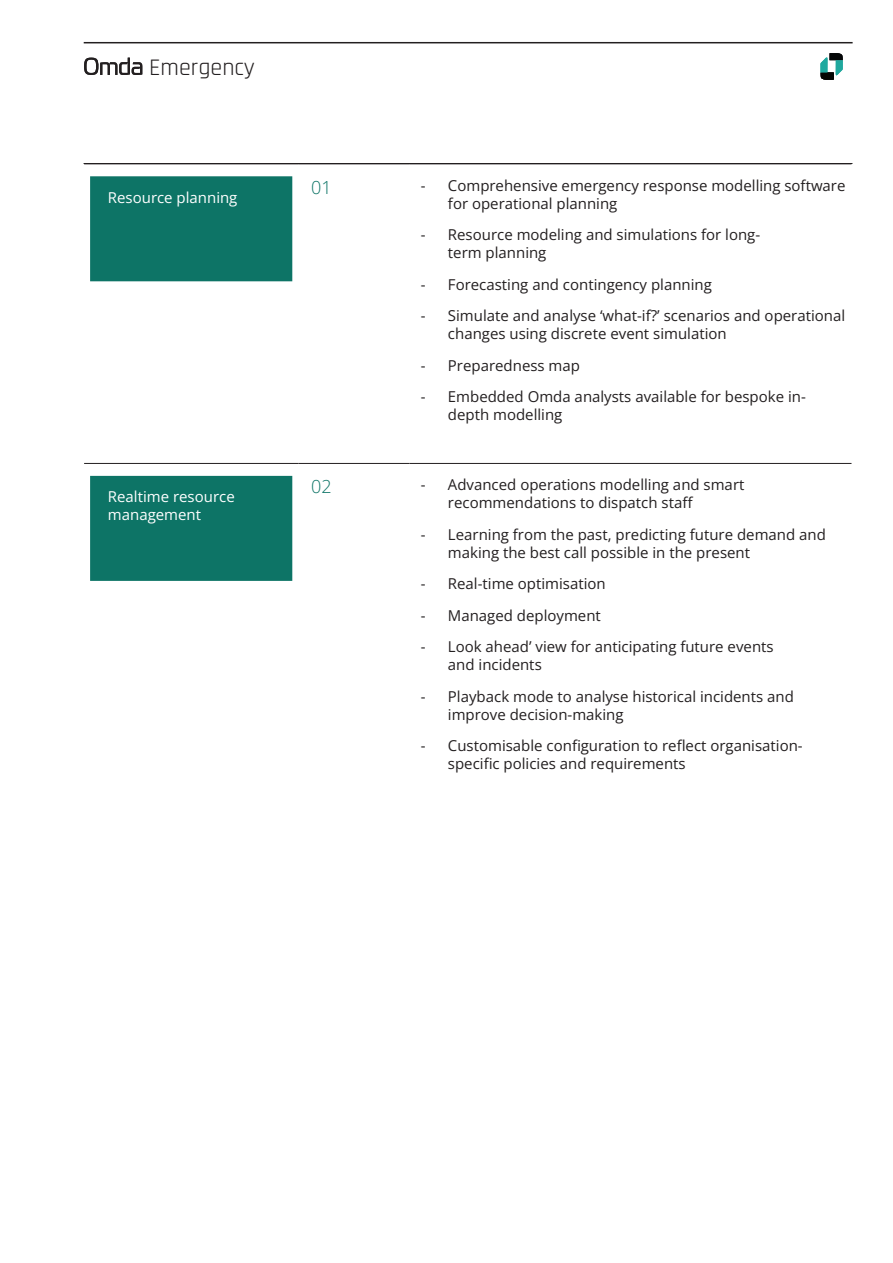
<style>
.page{position:relative;width:893px;height:1263px;background:#fff}
.page>*{position:absolute;margin:0;border:0;box-sizing:border-box;transform-origin:0 0}
.t1{font:24px "Rajdhani";color:#231f20}
.t2{font:300 18px "Open Sans";color:#0d7466}
.t3{font:15px/18px "Open Sans";color:#231f20}
._1column-teal{font:15px/18px "Open Sans";color:#fff}
</style>
<div class="page">
<hr style="left:84px;top:42px;width:769px;height:1px;background:#231f20">
<svg style="left:84px;top:58px;width:58px;height:17px"></svg>
<svg style="left:820px;top:53px;width:23px;height:27px"></svg>
<hr style="left:84px;top:463px;width:214px;height:1px;background:#231f20">
<hr style="left:298px;top:463px;width:112px;height:1px;background:#231f20">
<hr style="left:410px;top:463px;width:441px;height:1px;background:#231f20">
<div style="left:90px;top:176px;width:202px;height:105px;background:#0d7466"></div>
<div style="left:90px;top:476px;width:202px;height:105px;background:#0d7466"></div>
<hr style="left:84px;top:163px;width:768px;height:1px;background:#231f20">
<p class="t1" style="left:149px;top:54px;width:107px">Emergency</p>
<p class="_1column-teal" style="left:108px;top:188px;width:131px">Resource planning</p>
<p class="_1column-teal" style="left:108px;top:487px;width:128px">Realtime resource management</p>
<p class="t2" style="left:311px;top:175px;width:22px">01</p>
<p class="t3" style="left:448px;top:176px;width:399px;text-indent:-27px">- Comprehensive emergency response modelling software for operational planning</p>
<p class="t3" style="left:448px;top:225px;width:314px;text-indent:-27px">- Resource modeling and simulations for long&shy;term planning</p>
<p class="t3" style="left:421px;top:275px;width:292px">- Forecasting and contingency planning</p>
<p class="t3" style="left:448px;top:306px;width:399px;text-indent:-27px">- Simulate and analyse ‘what-if?’ scenarios and operational changes using discrete event simulation</p>
<p class="t3" style="left:421px;top:356px;width:161px">- Preparedness map</p>
<p class="t3" style="left:448px;top:387px;width:359px;text-indent:-27px">- Embedded Omda analysts available for bespoke in&shy;depth modelling</p>
<p class="t2" style="left:311px;top:475px;width:22px">02</p>
<p class="t3" style="left:448px;top:475px;width:298px;text-indent:-27px">- Advanced operations modelling and smart recommendations to dispatch staff</p>
<p class="t3" style="left:448px;top:525px;width:379px;text-indent:-27px">- Learning from the past, predicting future demand and making the best call possible in the present</p>
<p class="t3" style="left:421px;top:574px;width:186px">- Real-time optimisation</p>
<p class="t3" style="left:421px;top:606px;width:181px">- Managed deployment</p>
<p class="t3" style="left:448px;top:637px;width:327px;text-indent:-27px">- Look ahead’ view for anticipating future events and incidents</p>
<p class="t3" style="left:448px;top:687px;width:347px;text-indent:-27px">- Playback mode to analyse historical incidents and improve decision-making</p>
<p class="t3" style="left:448px;top:736px;width:356px;text-indent:-27px">- Customisable configuration to reflect organisation&shy;specific policies and requirements</p>
</div>
